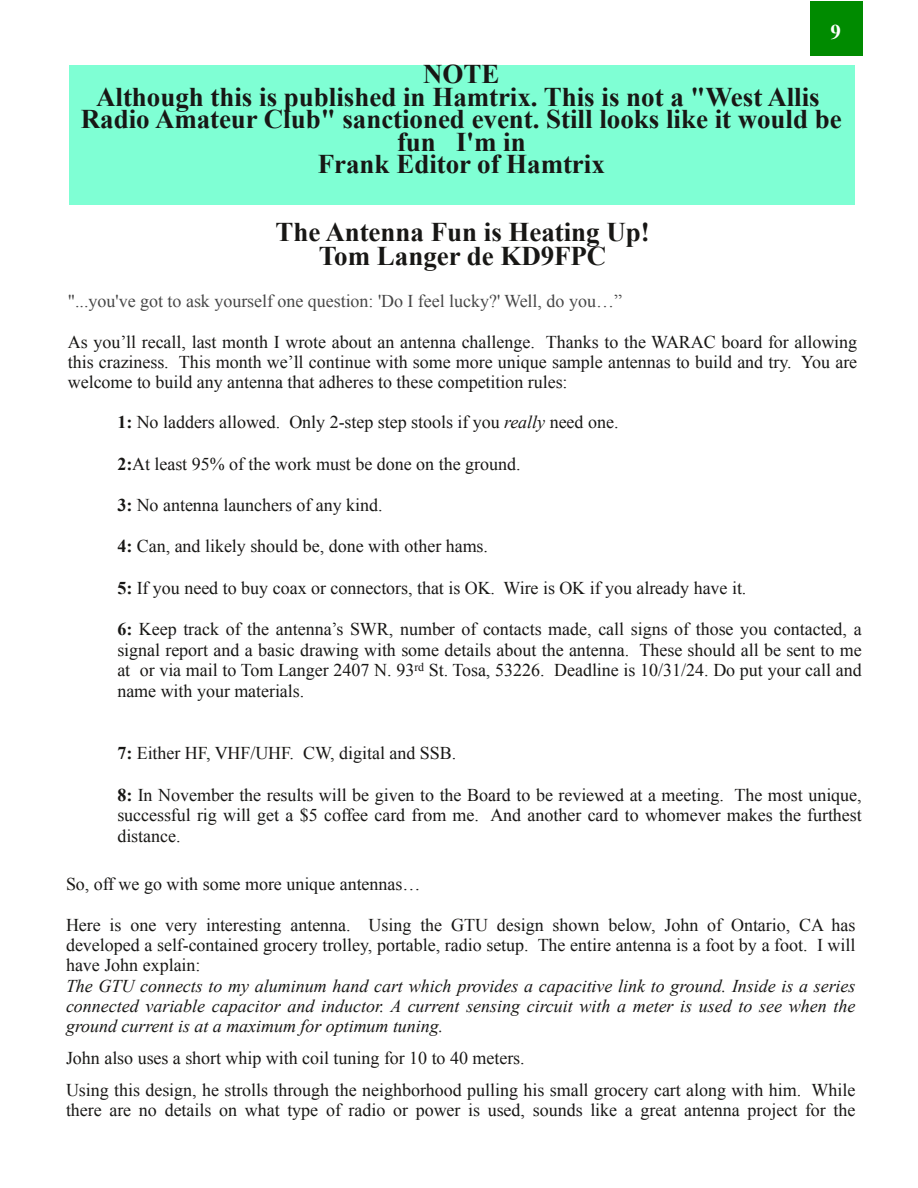
<style>
.page{position:relative;width:918px;height:1188px;background:#fff}
.page>*{position:absolute;margin:0;border:0;box-sizing:border-box;transform-origin:0 0}
.t1{font:700 27px/22.5px "Times New Roman";color:#181715;text-align:center}
.t2{font:700 21px "Times New Roman";color:#fff}
.t3{font:18px/20.7px "Times New Roman";color:#181715;text-align:justify}
.t4{font:italic 18px/20.1px "Times New Roman";color:#181715;text-align:justify}
.t5{font:18px "Times New Roman";color:#474747}
.s1{font-weight:700}
.s2{font-style:italic}
</style>
<div class="page">
<div style="left:810px;top:1px;width:52px;height:54px;background:#008b00"></div>
<div style="left:69px;top:65px;width:785px;height:139px;background:#7fffd4"></div>
<p class="t2" style="left:830px;top:20px;width:12px">9</p>
<h1 class="t1" style="left:81px;top:63px;width:762px">NOTE<br>Although this is published in Hamtrix. This is not a "West Allis Radio Amateur Club" sanctioned event. Still looks like it would be fun I'm in<br>Frank Editor of Hamtrix</h1>
<h1 class="t1" style="left:275px;top:220px;width:376px;line-height:24.2px">The Antenna Fun is Heating Up!<br>Tom Langer de KD9FPC</h1>
<p class="t5" style="left:68px;top:291px;width:556px">"...you've got to ask yourself one question: 'Do I feel lucky?' Well, do you…”</p>
<p class="t3" style="left:68px;top:331px;width:791px;line-height:20.1px">As you’ll recall, last month I wrote about an antenna challenge. Thanks to the WARAC board for allowing this craziness. This month we’ll continue with some more unique sample antennas to build and try. You are welcome to build any antenna that adheres to these competition rules:</p>
<p class="t3" style="left:117px;top:412px;width:503px"><span class="s1">1:</span> No ladders allowed. Only 2-step step stools if you <span class="s2">really</span> need one.</p>
<p class="t3" style="left:117px;top:453px;width:405px"><span class="s1">2:</span>At least 95% of the work must be done on the ground.</p>
<p class="t3" style="left:117px;top:494px;width:267px"><span class="s1">3:</span> No antenna launchers of any kind.</p>
<p class="t3" style="left:117px;top:536px;width:372px"><span class="s1">4:</span> Can, and likely should be, done with other hams.</p>
<p class="t3" style="left:117px;top:577px;width:631px"><span class="s1">5:</span> If you need to buy coax or connectors, that is OK. Wire is OK if you already have it.</p>
<p class="t3" style="left:117px;top:619px;width:746px"><span class="s1">6:</span> Keep track of the antenna’s SWR, number of contacts made, call signs of those you contacted, a signal report and a basic drawing with some details about the antenna. These should all be sent to me at or via mail to Tom Langer 2407 N. 93<sup>rd</sup> St. Tosa, 53226. Deadline is 10/31/24. Do put your call and name with your materials.</p>
<p class="t3" style="left:117px;top:743px;width:340px"><span class="s1">7:</span> Either HF, VHF/UHF. CW, digital and SSB.</p>
<p class="t3" style="left:117px;top:784px;width:746px"><span class="s1">8:</span> In November the results will be given to the Board to be reviewed at a meeting. The most unique, successful rig will get a $5 coffee card from me. And another card to whomever makes the furthest distance.</p>
<p class="t3" style="left:66px;top:874px;width:356px">So, off we go with some more unique antennas…</p>
<p class="t3" style="left:66px;top:915px;width:791px;line-height:20.1px">Here is one very interesting antenna. Using the GTU design shown below, John of Ontario, CA has developed a self-contained grocery trolley, portable, radio setup. The entire antenna is a foot by a foot. I will have John explain:</p>
<p class="t4" style="left:66px;top:975px;width:791px">The GTU connects to my aluminum hand cart which provides a capacitive link to ground. Inside is a series connected variable capacitor and inductor. A current sensing circuit with a meter is used to see when the ground current is at a maximum for optimum tuning.</p>
<p class="t3" style="left:66px;top:1042px;width:791px;line-height:32.1px">John also uses a short whip with coil tuning for 10 to 40 meters.<br>Using this design, he strolls through the neighborhood pulling his small grocery cart along with him. While</p>
<p class="t3" style="left:66px;top:1100px;width:791px">there are no details on what type of radio or power is used, sounds like a great antenna project for the</p>
</div>
